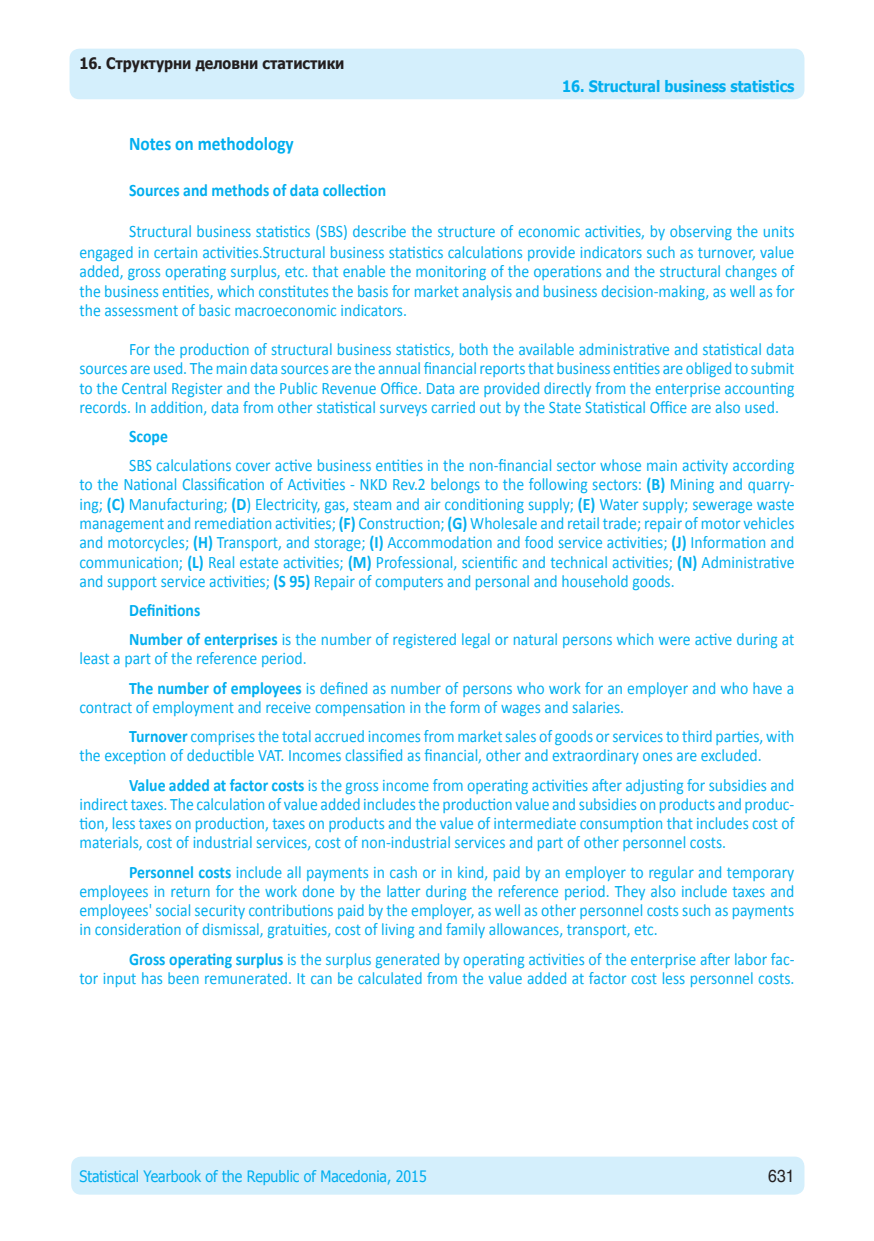
<style>
.page{position:relative;width:874px;height:1241px;background:#fff}
.page>*{position:absolute;margin:0;border:0;box-sizing:border-box;transform-origin:0 0}
.t1{font:700 19.25px "Calibri";color:#00aeef;scale:.9 1}
.t2{font:17.5px/19.2px "Calibri";color:#00aeef;text-align:justify;scale:.9 1}
.t3{font:700 17.5px "Calibri";color:#00aeef;scale:.9 1}
.t4{font:17.5px "MACC Swiss";color:#231f20;scale:.9 1}
.t5{font:15.75px "Tahoma";color:#00aeef;scale:.9 1}
.t6{font:700 15.75px "Tahoma";color:#00aeef;scale:.9 1}
.t7{font:700 15.75px "Tahoma";color:#231f20;scale:.9 1}
.s1{font-weight:700}
</style>
<div class="page">
<div style="left:69px;top:49px;width:735px;height:50px;background:#d4effc;border-radius:10px"></div>
<div style="left:71px;top:1156px;width:733px;height:38px;background:#d4effc;border-radius:10px"></div>
<p class="t7" style="left:79px;top:52px;width:296px">16. Структурни деловни статистики</p>
<p class="t6" style="left:562px;top:75px;width:259px">16. Structural business statistics</p>
<p class="t1" style="left:129px;top:132px;width:184px">Notes on methodology</p>
<p class="t3" style="left:129px;top:179px;width:287px">Sources and methods of data collection</p>
<p class="t2" style="left:79px;top:220px;width:795px;line-height:21px;text-align:right">Structural business statistics (SBS) describe the structure of economic activities, by observing the units engaged in certain activities.Structural business statistics calculations provide indicators such as turnover, value</p>
<p class="t2" style="left:79px;top:261px;width:795px">added, gross operating surplus, etc. that enable the monitoring of the operations and the structural changes of the business entities, which constitutes the basis for market analysis and business decision-making, as well as for the assessment of basic macroeconomic indicators.</p>
<p class="t2" style="left:79px;top:339px;width:795px;text-indent:50px">For the production of structural business statistics, both the available administrative and statistical data sources are used. The main data sources are the annual financial reports that business entities are obliged to submit to the Central Register and the Public Revenue Office. Data are provided directly from the enterprise accounting records. In addition, data from other statistical surveys carried out by the State Statistical Office are also used.</p>
<p class="t3" style="left:129px;top:425px;width:45px">Scope</p>
<p class="t2" style="left:79px;top:455px;width:795px;text-indent:50px">SBS calculations cover active business entities in the non-financial sector whose main activity according to the National Classification of Activities - NKD Rev.2 belongs to the following sectors: <span class="s1">(B)</span> Mining and quarry&shy;ing; <span class="s1">(C)</span> Manufacturing; <span class="s1">(D</span>) Electricity, gas, steam and air conditioning supply; <span class="s1">(E)</span> Water supply; sewerage waste management and remediation activities; <span class="s1">(F)</span> Construction; <span class="s1">(G)</span> Wholesale and retail trade; repair of motor vehicles and motorcycles; <span class="s1">(H)</span> Transport, and storage; <span class="s1">(I)</span> Accommodation and food service activities; <span class="s1">(J)</span> Information and communication; <span class="s1">(L)</span> Real estate activities; <span class="s1">(M)</span> Professional, scientific and technical activities; <span class="s1">(N)</span> Administrative and support service activities; <span class="s1">(S 95)</span> Repair of computers and personal and household goods.</p>
<p class="t2" style="left:129px;top:594px;width:740px;line-height:29.2px"><span class="s1">Definitions<br>Number of enterprises</span> is the number of registered legal or natural persons which were active during at</p>
<p class="t2" style="left:129px;top:643px;width:740px;line-height:29.2px;text-indent:-50px">least a part of the reference period.<br><span class="s1">The number of employees</span> is defined as number of persons who work for an employer and who have a</p>
<p class="t2" style="left:129px;top:691px;width:740px;line-height:29.2px;text-indent:-50px">contract of employment and receive compensation in the form of wages and salaries.<br><span class="s1">Turnover</span> comprises the total accrued incomes from market sales of goods or services to third parties, with</p>
<p class="t2" style="left:129px;top:740px;width:740px;line-height:29.2px;text-indent:-50px">the exception of deductible VAT. Incomes classified as financial, other and extraordinary ones are excluded.<br><span class="s1">Value added at factor costs</span> is the gross income from operating activities after adjusting for subsidies and</p>
<p class="t2" style="left:79px;top:793px;width:795px">indirect taxes. The calculation of value added includes the production value and subsidies on products and produc&shy;tion, less taxes on production, taxes on products and the value of intermediate consumption that includes cost of materials, cost of industrial services, cost of non-industrial services and part of other personnel costs.</p>
<p class="t2" style="left:79px;top:861px;width:795px;text-indent:50px"><span class="s1">Personnel costs</span> include all payments in cash or in kind, paid by an employer to regular and temporary employees in return for the work done by the latter during the reference period. They also include taxes and employees' social security contributions paid by the employer, as well as other personnel costs such as payments in consideration of dismissal, gratuities, cost of living and family allowances, transport, etc.</p>
<p class="t2" style="left:79px;top:948px;width:795px;text-align:right"><span class="s1">Gross operating surplus</span> is the surplus generated by operating activities of the enterprise after labor fac-<br>tor input has been remunerated. It can be calculated from the value added at factor cost less personnel costs.</p>
<p class="t5" style="left:79px;top:1165px;width:387px">Statistical Yearbook of the Republic of Macedonia, 2015</p>
<p class="t4" style="left:767px;top:1165px;width:31px">631</p>
</div>
